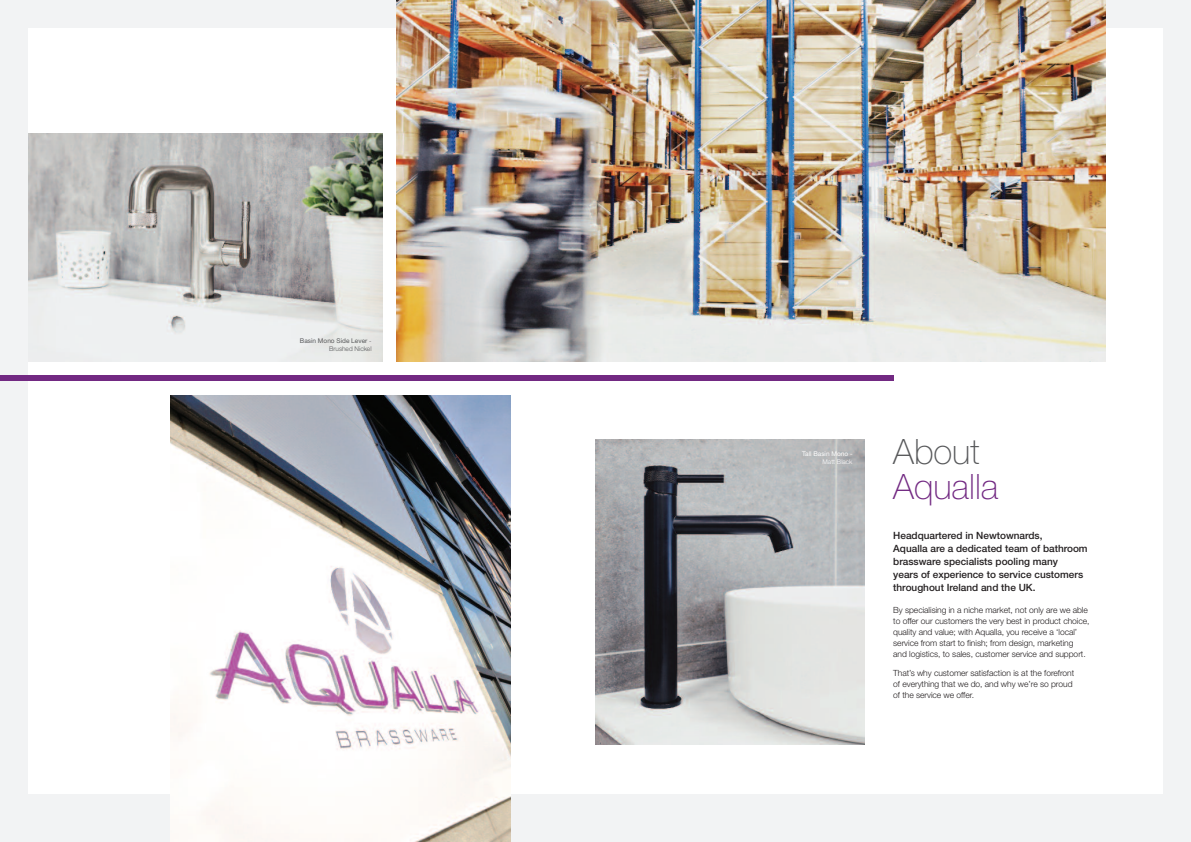
<style>
.page{position:relative;width:1191px;height:842px;background:#f2f3f4}
.page>*{position:absolute;margin:0;border:0;box-sizing:border-box;transform-origin:0 0}
.t1{font:100 35px "Helvetica Neue";color:#722982}
.t2{font:100 35px "Helvetica Neue";color:#57585a}
.t3{font:500 10px/13px "Helvetica Neue";color:#231f20}
.t4{font:300 8.5px/11px "Helvetica Neue";letter-spacing:-.005em;color:#231f20}
.t5{font:6.5px/7.8px "Helvetica Neue";color:#57585a;text-align:right}
.t6{font:6.5px "Helvetica Neue";color:#fff}
.t7{font:300 6.5px "Helvetica Neue";color:#fff}
.s1{font-weight:300}
</style>
<div class="page">
<div style="left:28px;top:28px;width:1134px;height:766px;background:#fff"></div>
<img style="left:28px;top:134px;width:355px;height:227px">
<img style="left:170px;top:395px;width:340px;height:447px">
<img style="left:397px;top:0;width:709px;height:361px">
<div style="left:0;top:376px;width:893px;height:5px;background:#722982"></div>
<img style="left:595px;top:439px;width:270px;height:305px">
<p class="t5" style="left:300px;top:337px;width:73px">Basin Mono Side Lever <span class="s1">-<br>Brushed Nickel</span></p>
<p class="t6" style="left:802px;top:451px;width:52px">Tall Basin Mono -</p>
<p class="t7" style="left:822px;top:459px;width:31px">Matt Black</p>
<h1 class="t2" style="left:893px;top:439px;width:88px">About</h1>
<h1 class="t1" style="left:893px;top:474px;width:107px">Aqualla</h1>
<p class="t3" style="left:893px;top:530px;width:196px">Headquartered in Newtownards,<br>Aqualla are a dedicated team of bathroom brassware specialists pooling many<br>years of experience to service customers throughout Ireland and the UK.</p>
<p class="t4" style="left:893px;top:605px;width:198px">By specialising in a niche market, not only are we able to offer our customers the very best in product choice, quality and value; with Aqualla, you receive a ‘local’ service from start to finish; from design, marketing<br>and logistics, to sales, customer service and support.</p>
<p class="t4" style="left:893px;top:668px;width:182px">That’s why customer satisfaction is at the forefront of everything that we do, and why we’re so proud of the service we offer.</p>
</div>
